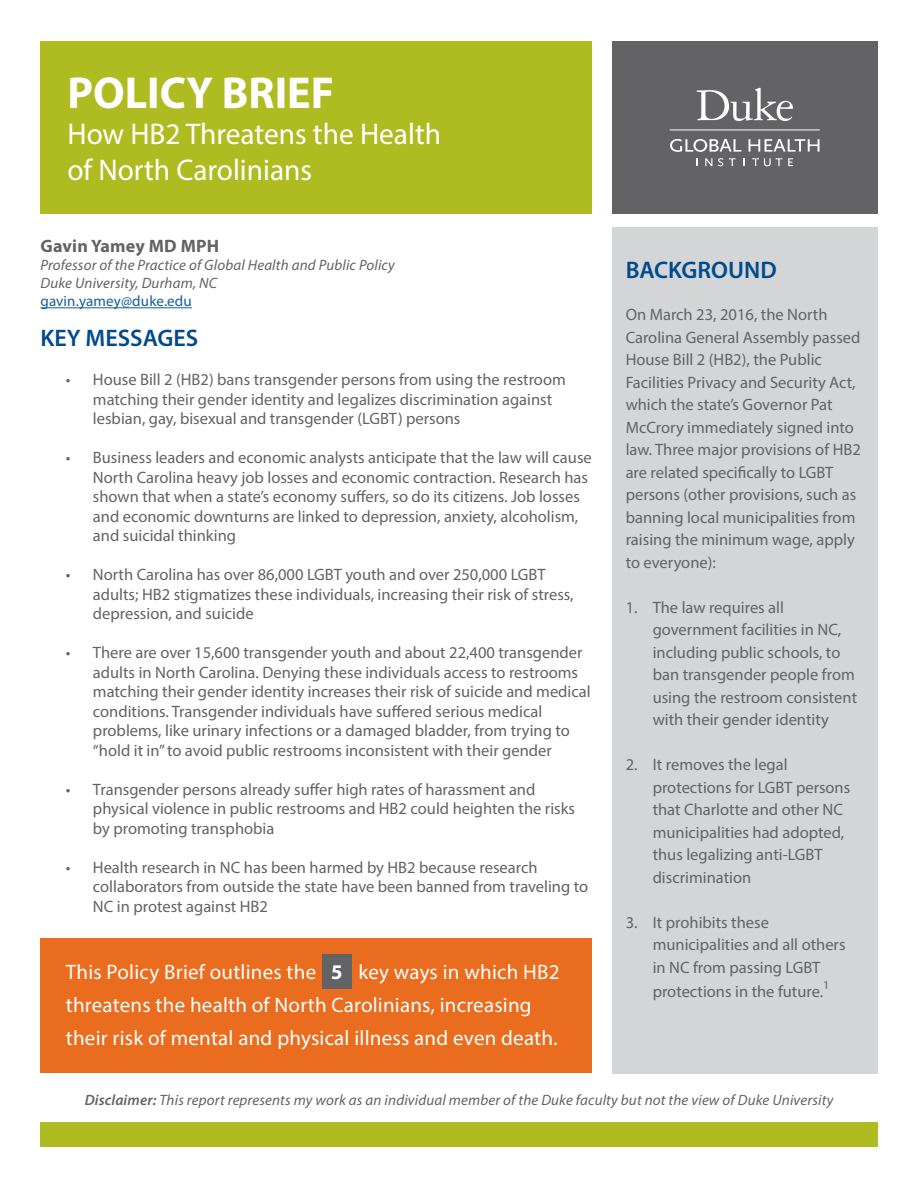
<style>
.page{position:relative;width:918px;height:1188px;background:#fff}
.page>*{position:absolute;margin:0;border:0;box-sizing:border-box;transform-origin:0 0}
.t1{font:700 45px "Myriad Pro";color:#fff}
.t2{font:30px/36px "Myriad Pro";color:#fff}
.Faculty_title{font:600 24px "Myriad Pro";color:#004a8d}
.Student_Quote{font:21px/33px "Myriad Pro";letter-spacing:.01em;color:#fff}
.text{font:700 21px "Myriad Pro";color:#fff}
.Student_Quote-2{font:700 18px "Myriad Pro";letter-spacing:.01em;color:#636366}
.Faculty_title-2{font:16.5px/22.5px "Myriad Pro";color:#636366}
.Student_Quote-3{font:italic 15px "Myriad Pro";letter-spacing:.01em;color:#636366}
.Student_Quote-4{font:15px "Myriad Pro";letter-spacing:.01em;color:#175d9e}
.t3{font:12px "Myriad Pro";color:#636366}
.s1{font-weight:600}
</style>
<div class="page">
<div style="left:40px;top:41px;width:552px;height:172px;background:#aebc21"></div>
<div style="left:612px;top:41px;width:266px;height:172px;background:#636366"></div>
<svg style="left:697px;top:88px;width:96px;height:33px"></svg>
<svg style="left:670px;top:139px;width:71px;height:13px"></svg>
<svg style="left:749px;top:139px;width:70px;height:13px"></svg>
<svg style="left:705px;top:158px;width:7px;height:8px"></svg>
<svg style="left:718px;top:158px;width:5px;height:8px"></svg>
<svg style="left:729px;top:158px;width:7px;height:8px"></svg>
<svg style="left:743px;top:158px;width:2px;height:8px"></svg>
<svg style="left:752px;top:158px;width:30px;height:8px"></svg>
<svg style="left:788px;top:158px;width:5px;height:8px"></svg>
<hr style="left:670px;top:130px;width:150px;height:1px;background:#fff">
<div style="left:40px;top:1122px;width:838px;height:25px;background:#aebc21"></div>
<div style="left:40px;top:938px;width:552px;height:135px;background:#ea6d1f"></div>
<div style="left:612px;top:227px;width:265px;height:847px;background:#d4d5d7"></div>
<hr style="left:40px;top:307px;width:152px;height:1px;background:#175d9e">
<div style="left:322px;top:954px;width:29px;height:35px;background:#636366"></div>
<h1 class="t1" style="left:68px;top:63px;width:268px">POLICY BRIEF</h1>
<h2 class="t2" style="left:68px;top:115px;width:375px">How HB2 Threatens the Health of North Carolinians</h2>
<p class="Student_Quote-2" style="left:40px;top:234px;width:180px">Gavin Yamey MD MPH</p>
<p class="Student_Quote-3" style="left:40px;top:256px;width:356px">Professor of the Practice of Global Health and Public Policy</p>
<p class="Student_Quote-3" style="left:40px;top:274px;width:178px">Duke University, Durham, NC</p>
<p class="Student_Quote-4" style="left:40px;top:292px;width:153px">gavin.yamey@duke.edu</p>
<p class="Faculty_title" style="left:40px;top:323px;width:159px">KEY MESSAGES</p>
<p class="Faculty_title-2" style="left:93px;top:370px;width:474px;line-height:19.5px;text-indent:-27px">• House Bill 2 (HB2) bans transgender persons from using the restroom matching their gender identity and legalizes discrimination against lesbian, gay, bisexual and transgender (LGBT) persons</p>
<p class="Faculty_title-2" style="left:93px;top:448px;width:500px;line-height:19.5px;text-indent:-27px">• Business leaders and economic analysts anticipate that the law will cause North Carolina heavy job losses and economic contraction. Research has shown that when a state’s economy suffers, so do its citizens. Job losses and economic downturns are linked to depression, anxiety, alcoholism, and suicidal thinking</p>
<p class="Faculty_title-2" style="left:93px;top:565px;width:482px;line-height:19.5px;text-indent:-27px">• North Carolina has over 86,000 LGBT youth and over 250,000 LGBT adults; HB2 stigmatizes these individuals, increasing their risk of stress, depression, and suicide</p>
<p class="Faculty_title-2" style="left:93px;top:643px;width:499px;line-height:19.5px;text-indent:-27px">• There are over 15,600 transgender youth and about 22,400 transgender adults in North Carolina. Denying these individuals access to restrooms matching their gender identity increases their risk of suicide and medical conditions. Transgender individuals have suffered serious medical problems, like urinary infections or a damaged bladder, from trying to “hold it in” to avoid public restrooms inconsistent with their gender</p>
<p class="Faculty_title-2" style="left:93px;top:779px;width:484px;line-height:19.5px;text-indent:-27px">• Transgender persons already suffer high rates of harassment and physical violence in public restrooms and HB2 could heighten the risks by promoting transphobia</p>
<p class="Faculty_title-2" style="left:93px;top:857px;width:497px;line-height:19.5px;text-indent:-27px">• Health research in NC has been harmed by HB2 because research collaborators from outside the state have been banned from traveling to<br>NC in protest against HB2</p>
<p class="Student_Quote" style="left:66px;top:955px;width:252px">This Policy Brief outlines the</p>
<p class="Student_Quote" style="left:66px;top:955px;width:495px;text-indent:292px">key ways in which HB2 threatens the health of North Carolinians, increasing their risk of mental and physical illness and even death.</p>
<p class="text" style="left:331px;top:959px;width:13px">5</p>
<p class="Faculty_title" style="left:626px;top:255px;width:153px">BACKGROUND</p>
<p class="Faculty_title-2" style="left:626px;top:303px;width:237px">On March 23, 2016, the North<br>Carolina General Assembly passed<br>House Bill 2 (HB2), the Public<br>Facilities Privacy and Security Act, which the state’s Governor Pat<br>McCrory immediately signed into law. Three major provisions of HB2 are related specifically to LGBT persons (other provisions, such as banning local municipalities from raising the minimum wage, apply to everyone):</p>
<p class="Faculty_title-2" style="left:653px;top:596px;width:206px;text-indent:-27px">1. The law requires all government facilities in NC, including public schools, to ban transgender people from using the restroom consistent with their gender identity</p>
<p class="Faculty_title-2" style="left:653px;top:753px;width:199px;text-indent:-27px">2. It removes the legal protections for LGBT persons that Charlotte and other NC municipalities had adopted, thus legalizing anti-LGBT discrimination</p>
<p class="Faculty_title-2" style="left:653px;top:911px;width:194px;text-indent:-27px">3. It prohibits these municipalities and all others in NC from passing LGBT</p>
<p class="Faculty_title-2" style="left:653px;top:980px;width:172px">protections in the future.</p>
<p class="t3" style="left:823px;top:978px;width:8px">1</p>
<p class="Student_Quote-3" style="left:85px;top:1091px;width:750px"><span class="s1">Disclaimer:</span> This report represents my work as an individual member of the Duke faculty but not the view of Duke University</p>
</div>
